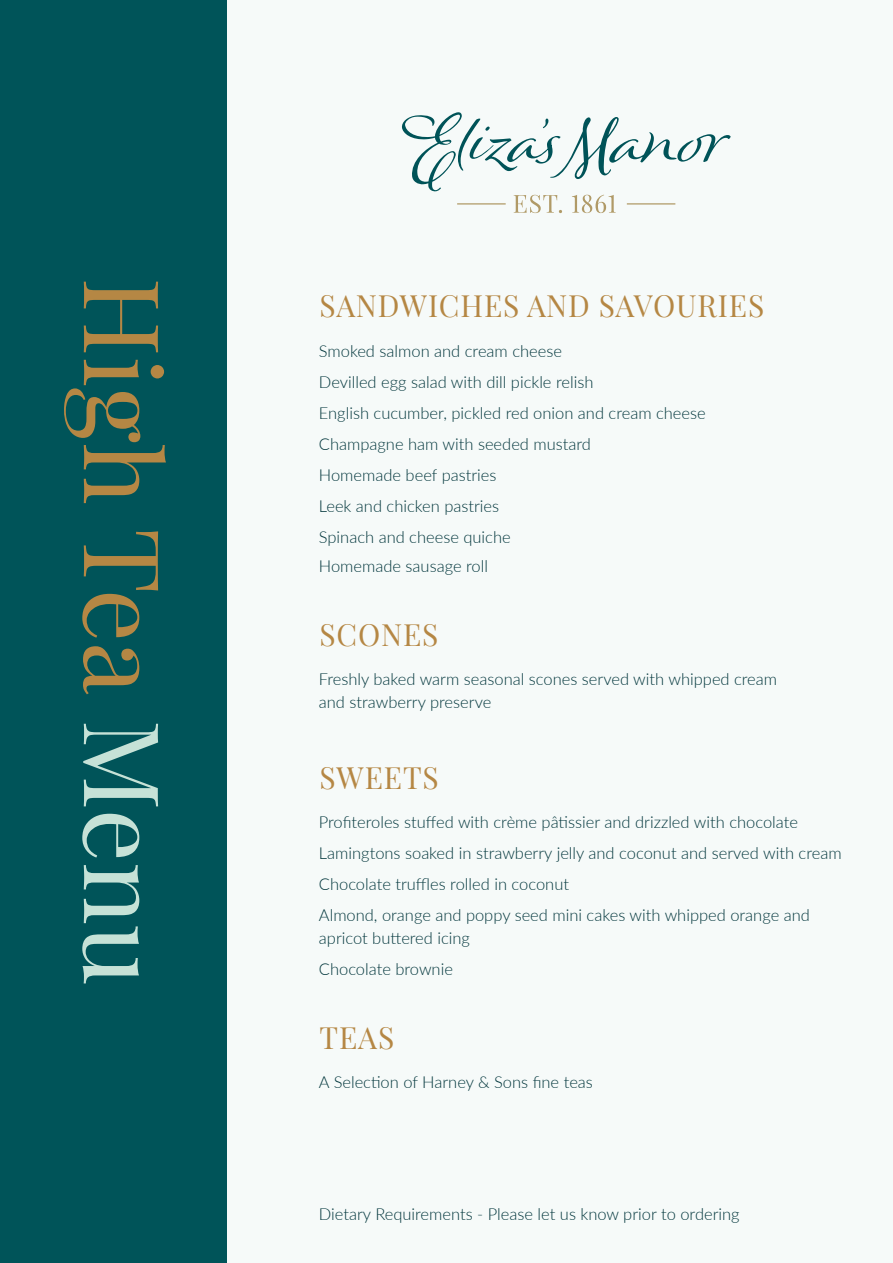
<style>
.page{position:relative;width:893px;height:1263px;background:#fff}
.page>*{position:absolute;margin:0;border:0;box-sizing:border-box;transform-origin:0 0}
.t1{font:105px "Playfair Display";color:#b58744}
.t2{font:30px "Playfair Display";letter-spacing:.03em;color:#b58744}
.t3{font:300 16.5px/22.5px "Lato";color:#03373d}
.s1{color:#c6e2d7}
</style>
<div class="page">
<div style="left:227px;top:0;width:666px;height:1263px;background:#f6faf9"></div>
<div style="left:0;top:0;width:227px;height:1263px;background:#005459"></div>
<svg style="left:402px;top:112px;width:329px;height:101px"></svg>
<h1 class="t1" style="left:205px;top:277px;width:710px;rotate:90deg">High Tea <span class="s1">Menu</span></h1>
<p class="t2" style="left:319px;top:283px;width:446px">SANDWICHES AND SAVOURIES</p>
<p class="t3" style="left:319px;top:339px;width:245px">Smoked salmon and cream cheese</p>
<p class="t3" style="left:319px;top:370px;width:276px">Devilled egg salad with dill pickle relish</p>
<p class="t3" style="left:319px;top:401px;width:388px">English cucumber, pickled red onion and cream cheese</p>
<p class="t3" style="left:319px;top:432px;width:274px">Champagne ham with seeded mustard</p>
<p class="t3" style="left:319px;top:463px;width:179px">Homemade beef pastries</p>
<p class="t3" style="left:319px;top:494px;width:182px">Leek and chicken pastries</p>
<p class="t3" style="left:319px;top:525px;width:193px">Spinach and cheese quiche</p>
<p class="t3" style="left:319px;top:555px;width:171px">Homemade sausage roll</p>
<p class="t2" style="left:319px;top:611px;width:120px">SCONES</p>
<p class="t3" style="left:319px;top:667px;width:460px">Freshly baked warm seasonal scones served with whipped cream and strawberry preserve</p>
<p class="t2" style="left:319px;top:754px;width:121px">SWEETS</p>
<p class="t3" style="left:319px;top:810px;width:481px">Profiteroles stuffed with crème pâtissier and drizzled with chocolate</p>
<p class="t3" style="left:319px;top:841px;width:524px">Lamingtons soaked in strawberry jelly and coconut and served with cream</p>
<p class="t3" style="left:319px;top:872px;width:252px">Chocolate truffles rolled in coconut</p>
<p class="t3" style="left:319px;top:903px;width:492px">Almond, orange and poppy seed mini cakes with whipped orange and apricot buttered icing</p>
<p class="t3" style="left:319px;top:957px;width:136px">Chocolate brownie</p>
<p class="t2" style="left:319px;top:1015px;width:76px">TEAS</p>
<p class="t3" style="left:319px;top:1070px;width:276px">A Selection of Harney &amp; Sons fine teas</p>
<p class="t3" style="left:319px;top:1203px;width:422px">Dietary Requirements - Please let us know prior to ordering</p>
</div>
